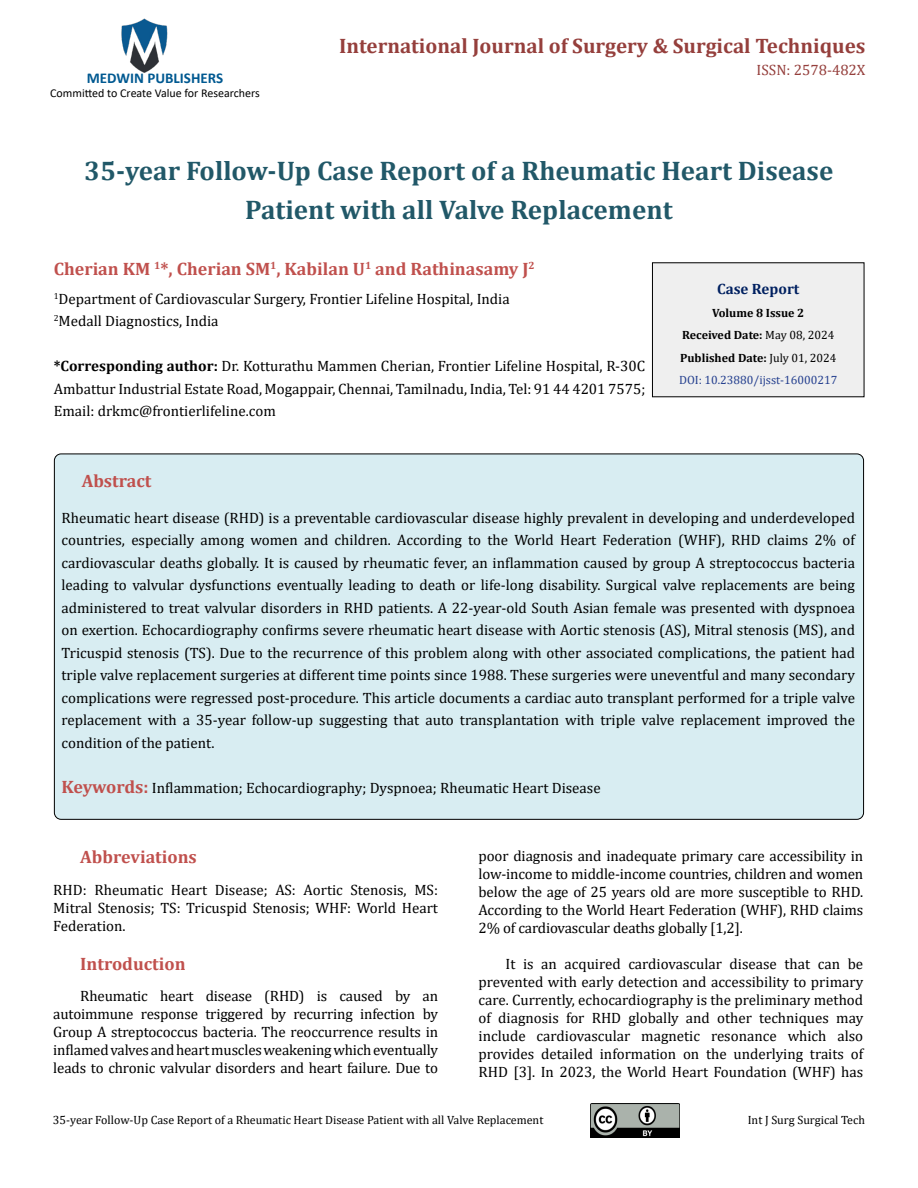
<style>
.page{position:relative;width:918px;height:1188px;background:#fff}
.page>*{position:absolute;margin:0;border:0;box-sizing:border-box;transform-origin:0 0}
.t1{font:700 27px/39px "Cambria";color:#215868;text-align:center}
.t2{font:700 21px "Cambria";color:#953f3c}
.t3{font:700 18px "Cambria";color:#c0504d}
.t4{font:15px/18px "Cambria";color:#000;text-align:justify}
.t5{font:700 15px "Calibri";color:#005991}
.t6{font:15px "Cambria";color:#953f3c}
.t7{font:700 15px "Cambria";color:#002060}
.t8{font:12px "Cambria";color:#000}
.t9{font:700 12px/22.5px "Cambria";color:#000;text-align:center}
.t10{font:12px "Calibri";color:#000}
.s1{font-weight:700}
.s2{font-weight:400}
.s3{font-weight:400;color:#25408f}
.s4{font-weight:700;font-size:18px;color:#c0504d}
</style>
<div class="page">
<img style="left:121px;top:18px;width:47px;height:55px">
<img style="left:591px;top:1104px;width:88px;height:33px">
<div style="left:652px;top:263px;width:212px;height:134px;background:#efefef"></div>
<div style="left:54px;top:454px;width:810px;height:365px;background:#d8edf2;border-radius:7px"></div>
<p class="t5" style="left:87px;top:67px;width:138px">MEDWIN PUBLISHERS</p>
<p class="t10" style="left:50px;top:85px;width:211px">Committed to Create Value for Researchers</p>
<h2 class="t2" style="left:339px;top:31px;width:528px">International Journal of Surgery &amp; Surgical Techniques</h2>
<p class="t6" style="left:757px;top:62px;width:110px">ISSN: 2578-482X</p>
<h1 class="t1" style="left:84px;top:150px;width:751px">35-year Follow-Up Case Report of a Rheumatic Heart Disease<br>Patient with all Valve Replacement</h1>
<p class="t3" style="left:54px;top:256px;width:482px">Cherian KM <sup>1</sup>*, Cherian SM<sup>1</sup>, Kabilan U<sup>1</sup> and Rathinasamy J<sup>2</sup></p>
<p class="t4" style="left:54px;top:287px;width:457px;line-height:22.5px"><sup>1</sup>Department of Cardiovascular Surgery, Frontier Lifeline Hospital, India<br><sup>2</sup>Medall Diagnostics, India</p>
<p class="t4" style="left:54px;top:355px;width:593px;line-height:22.5px"><span class="s1">*Corresponding author:</span> Dr. Kotturathu Mammen Cherian, Frontier Lifeline Hospital, R-30C Ambattur Industrial Estate Road, Mogappair, Chennai, Tamilnadu, India, Tel: 91 44 4201 7575; Email: drkmc@frontierlifeline.com</p>
<p class="t7" style="left:717px;top:279px;width:84px">Case Report</p>
<p class="t9" style="left:679px;top:301px;width:160px">Volume 8 Issue 2<br>Received Date: <span class="s2">May 08, 2024<br></span>Published Date: <span class="s2">July 01, 2024<br></span><span class="s3">DOI: 10.23880/ijsst-16000217</span></p>
<p class="t3" style="left:82px;top:468px;width:71px">Abstract</p>
<p class="t4" style="left:62px;top:507px;width:795px;line-height:22.5px">Rheumatic heart disease (RHD) is a preventable cardiovascular disease highly prevalent in developing and underdeveloped countries, especially among women and children. According to the World Heart Federation (WHF), RHD claims 2% of cardiovascular deaths globally. It is caused by rheumatic fever, an inflammation caused by group A streptococcus bacteria leading to valvular dysfunctions eventually leading to death or life-long disability. Surgical valve replacements are being administered to treat valvular disorders in RHD patients. A 22-year-old South Asian female was presented with dyspnoea on exertion. Echocardiography confirms severe rheumatic heart disease with Aortic stenosis (AS), Mitral stenosis (MS), and Tricuspid stenosis (TS). Due to the recurrence of this problem along with other associated complications, the patient had triple valve replacement surgeries at different time points since 1988. These surgeries were uneventful and many secondary complications were regressed post-procedure. This article documents a cardiac auto transplant performed for a triple valve replacement with a 35-year follow-up suggesting that auto transplantation with triple valve replacement improved the condition of the patient.</p>
<p class="t4" style="left:62px;top:779px;width:541px"><span class="s4">Keywords:</span> Inflammation; Echocardiography; Dyspnoea; Rheumatic Heart Disease</p>
<p class="t3" style="left:80px;top:844px;width:118px">Abbreviations</p>
<p class="t4" style="left:53px;top:880px;width:386px">RHD: Rheumatic Heart Disease; AS: Aortic Stenosis, MS:<br>Mitral Stenosis; TS: Tricuspid Stenosis; WHF: World Heart Federation.</p>
<p class="t3" style="left:80px;top:951px;width:107px">Introduction</p>
<p class="t4" style="left:53px;top:987px;width:386px;text-indent:27px">Rheumatic heart disease (RHD) is caused by an autoimmune response triggered by recurring infection by Group A streptococcus bacteria. The reoccurrence results in inflamed valves and heart muscles weakening which eventually leads to chronic valvular disorders and heart failure. Due to</p>
<p class="t4" style="left:479px;top:847px;width:386px">poor diagnosis and inadequate primary care accessibility in low-income to middle-income countries, children and women below the age of 25 years old are more susceptible to RHD.<br>According to the World Heart Federation (WHF), RHD claims 2% of cardiovascular deaths globally [1,2].</p>
<p class="t4" style="left:479px;top:955px;width:386px;text-indent:27px">It is an acquired cardiovascular disease that can be prevented with early detection and accessibility to primary care. Currently, echocardiography is the preliminary method of diagnosis for RHD globally and other techniques may include cardiovascular magnetic resonance which also provides detailed information on the underlying traits of RHD [3]. In 2023, the World Heart Foundation (WHF) has</p>
<p class="t8" style="left:53px;top:1113px;width:492px">35-year Follow-Up Case Report of a Rheumatic Heart Disease Patient with all Valve Replacement</p>
<p class="t8" style="left:748px;top:1113px;width:119px">Int J Surg Surgical Tech</p>
</div>
